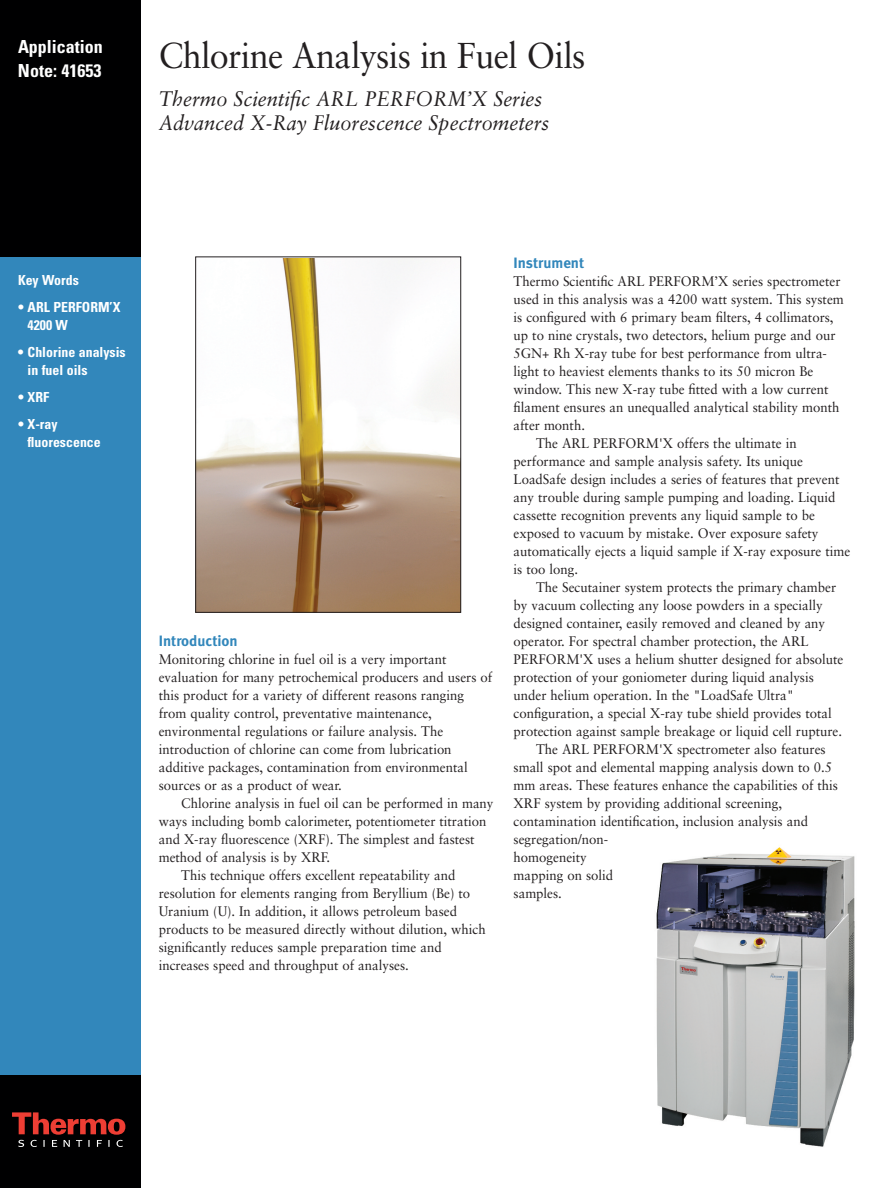
<style>
.page{position:relative;width:891px;height:1188px;background:#fff}
.page>*{position:absolute;margin:0;border:0;box-sizing:border-box;transform-origin:0 0}
.t1{font:36px "Sabon";letter-spacing:-.02em;color:#231f20;scale:.95 1}
.t2{font:italic 21px/24px "Sabon";color:#231f20;scale:.95 1}
.t3{font:700 condensed 18px/24px "Univers";color:#fff}
.t4{font:15px "Meta Bold LF";color:#3287bb}
.t5{font:13.8px/18px "Sabon";color:#231f20;scale:.95 1}
.t6{font:700 condensed 13.8px/18px "Univers";color:#fff}
</style>
<div class="page">
<div style="left:0;top:257px;width:141px;height:931px;background:#3287bb"></div>
<div style="left:0;top:0;width:141px;height:257px;background:#000001"></div>
<div style="left:0;top:1076px;width:141px;height:112px;background:#000001"></div>
<svg style="left:12px;top:1112px;width:113px;height:35px"></svg>
<img style="left:197px;top:258px;width:262px;height:353px">
<div style="left:195px;top:256px;width:266px;height:357px;border:1px solid #231f20"></div>
<img style="left:656px;top:847px;width:199px;height:300px">
<h3 class="t3" style="left:18px;top:37px;width:86px">Application<br>Note: 41653</h3>
<h1 class="t1" style="left:159px;top:40px;width:451px">Chlorine Analysis in Fuel Oils</h1>
<h2 class="t2" style="left:159px;top:88px;width:413px">Thermo Scientific ARL PERFORM’X Series<br>Advanced X-Ray Fluorescence Spectrometers</h2>
<p class="t6" style="left:18px;top:272px;width:62px">Key Words</p>
<p class="t6" style="left:28px;top:299px;width:94px;text-indent:-10px">• ARL PERFORM’X<br>4200 W</p>
<p class="t6" style="left:28px;top:344px;width:100px;text-indent:-10px">• Chlorine analysis in fuel oils</p>
<p class="t6" style="left:18px;top:389px;width:33px">• XRF</p>
<p class="t6" style="left:28px;top:416px;width:75px;text-indent:-10px">• X-ray fluorescence</p>
<p class="t4" style="left:159px;top:635px;width:80px">Introduction</p>
<p class="t5" style="left:159px;top:651px;width:353px">Monitoring chlorine in fuel oil is a very important evaluation for many petrochemical producers and users of this product for a variety of different reasons ranging from quality control, preventative maintenance, environmental regulations or failure analysis. The introduction of chlorine can come from lubrication additive packages, contamination from environmental sources or as a product of wear.</p>
<p class="t5" style="left:181px;top:795px;width:330px">Chlorine analysis in fuel oil can be performed in many</p>
<p class="t5" style="left:159px;top:813px;width:346px">ways including bomb calorimeter, potentiometer titration</p>
<p class="t5" style="left:159px;top:831px;width:334px">and X-ray fluorescence (XRF). The simplest and fastest</p>
<p class="t5" style="left:159px;top:849px;width:182px">method of analysis is by XRF.</p>
<p class="t5" style="left:181px;top:867px;width:290px">This technique offers excellent repeatability and</p>
<p class="t5" style="left:159px;top:885px;width:329px">resolution for elements ranging from Beryllium (Be) to</p>
<p class="t5" style="left:159px;top:903px;width:316px">Uranium (U). In addition, it allows petroleum based</p>
<p class="t5" style="left:159px;top:921px;width:346px">products to be measured directly without dilution, which</p>
<p class="t5" style="left:159px;top:939px;width:299px">significantly reduces sample preparation time and</p>
<p class="t5" style="left:159px;top:957px;width:265px">increases speed and throughput of analyses.</p>
<p class="t4" style="left:514px;top:257px;width:72px">Instrument</p>
<p class="t5" style="left:514px;top:273px;width:346px">Thermo Scientific ARL PERFORM’X series spectrometer</p>
<p class="t5" style="left:514px;top:291px;width:349px">used in this analysis was a 4200 watt system. This system</p>
<p class="t5" style="left:514px;top:309px;width:338px">is configured with 6 primary beam filters, 4 collimators,</p>
<p class="t5" style="left:514px;top:327px;width:340px">up to nine crystals, two detectors, helium purge and our</p>
<p class="t5" style="left:514px;top:345px;width:331px">5GN+ Rh X-ray tube for best performance from ultra-</p>
<p class="t5" style="left:514px;top:363px;width:317px">light to heaviest elements thanks to its 50 micron Be</p>
<p class="t5" style="left:514px;top:381px;width:333px">window. This new X-ray tube fitted with a low current</p>
<p class="t5" style="left:514px;top:399px;width:344px">filament ensures an unequalled analytical stability month</p>
<p class="t5" style="left:514px;top:417px;width:77px">after month.</p>
<p class="t5" style="left:536px;top:435px;width:276px">The ARL PERFORM'X offers the ultimate in</p>
<p class="t5" style="left:514px;top:453px;width:306px">performance and sample analysis safety. Its unique</p>
<p class="t5" style="left:514px;top:471px;width:344px">LoadSafe design includes a series of features that prevent</p>
<p class="t5" style="left:514px;top:489px;width:340px">any trouble during sample pumping and loading. Liquid</p>
<p class="t5" style="left:514px;top:507px;width:319px">cassette recognition prevents any liquid sample to be</p>
<p class="t5" style="left:514px;top:525px;width:322px">exposed to vacuum by mistake. Over exposure safety</p>
<p class="t5" style="left:514px;top:543px;width:356px">automatically ejects a liquid sample if X-ray exposure time</p>
<p class="t5" style="left:514px;top:561px;width:69px">is too long.</p>
<p class="t5" style="left:536px;top:579px;width:317px">The Secutainer system protects the primary chamber</p>
<p class="t5" style="left:514px;top:597px;width:327px">by vacuum collecting any loose powders in a specially</p>
<p class="t5" style="left:514px;top:615px;width:329px">designed container, easily removed and cleaned by any</p>
<p class="t5" style="left:514px;top:633px;width:312px">operator. For spectral chamber protection, the ARL</p>
<p class="t5" style="left:514px;top:651px;width:349px">PERFORM'X uses a helium shutter designed for absolute</p>
<p class="t5" style="left:514px;top:669px;width:318px">protection of your goniometer during liquid analysis</p>
<p class="t5" style="left:514px;top:687px;width:297px">under helium operation. In the "LoadSafe Ultra"</p>
<p class="t5" style="left:514px;top:705px;width:336px">configuration, a special X-ray tube shield provides total</p>
<p class="t5" style="left:514px;top:723px;width:347px">protection against sample breakage or liquid cell rupture.</p>
<p class="t5" style="left:536px;top:741px;width:306px">The ARL PERFORM'X spectrometer also features</p>
<p class="t5" style="left:514px;top:759px;width:337px">small spot and elemental mapping analysis down to 0.5</p>
<p class="t5" style="left:514px;top:777px;width:343px">mm areas. These features enhance the capabilities of this</p>
<p class="t5" style="left:514px;top:795px;width:284px">XRF system by providing additional screening,</p>
<p class="t5" style="left:514px;top:813px;width:311px">contamination identification, inclusion analysis and</p>
<p class="t5" style="left:514px;top:831px;width:101px">segregation/non-</p>
<p class="t5" style="left:514px;top:849px;width:79px">homogeneity</p>
<p class="t5" style="left:514px;top:867px;width:106px">mapping on solid</p>
<p class="t5" style="left:514px;top:885px;width:52px">samples.</p>
</div>
